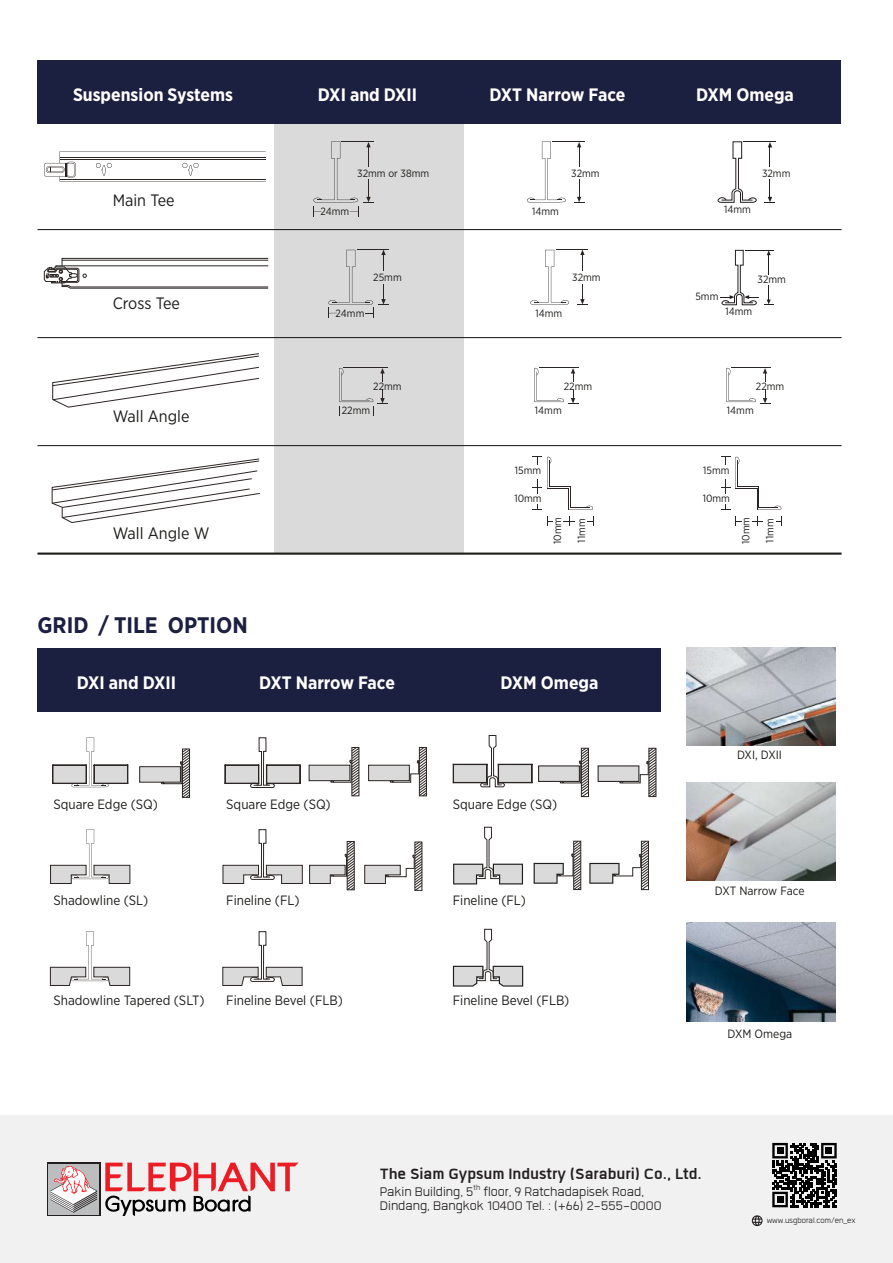
<style>
.page{position:relative;width:893px;height:1263px;background:#fff}
.page>*{position:absolute;margin:0;border:0;box-sizing:border-box;transform-origin:0 0}
.t1{font:700 22.5px "Gotham Narrow";color:#1c2040}
.t2{font:700 20.7px "Superstore";color:#231f20}
.t3{font:700 18px "Gotham Narrow";color:#fff}
.t4{font:17.25px/13.8px "Superstore";color:#231f20}
.t5{font:16.5px "Gotham Narrow";color:#1d1d1b}
.t6{font:13.5px "Gotham Narrow";color:#1d1d1b}
.t7{font:12px "Gotham Narrow";color:#1d1d1b}
.t8{font:10.5px "Gotham Narrow";color:#1d1d1b}
.t9{font:10.5px "Superstore";color:#231f20}
</style>
<div class="page">
<div style="left:0;top:1115px;width:893px;height:148px;background:#f1f1f2"></div>
<svg style="left:772px;top:1143px;width:65px;height:64px"></svg>
<div style="left:777px;top:1147px;width:6px;height:7px;background:#000"></div>
<div style="left:826px;top:1147px;width:6px;height:7px;background:#000"></div>
<div style="left:777px;top:1196px;width:6px;height:7px;background:#000"></div>
<svg style="left:752px;top:1215px;width:11px;height:11px"></svg>
<div style="left:47px;top:1162px;width:53px;height:54px;background:#231f20"></div>
<div style="left:48px;top:1164px;width:51px;height:51px;background:#bbbdbf"></div>
<svg style="left:50px;top:1166px;width:47px;height:47px"></svg>
<svg style="left:105px;top:1162px;width:194px;height:54px"></svg>
<svg style="left:44px;top:258px;width:225px;height:31px"></svg>
<svg style="left:52px;top:353px;width:207px;height:55px"></svg>
<svg style="left:44px;top:151px;width:222px;height:30px"></svg>
<div style="left:38px;top:60px;width:803px;height:64px;background:#1c2040"></div>
<div style="left:275px;top:124px;width:189px;height:430px;background:#dadada"></div>
<hr style="left:344px;top:367px;width:44px;height:1px;background:#2b2523">
<svg style="left:339px;top:368px;width:49px;height:48px"></svg>
<svg style="left:328px;top:250px;width:61px;height:68px"></svg>
<svg style="left:313px;top:142px;width:61px;height:75px"></svg>
<hr style="left:539px;top:367px;width:39px;height:1px;background:#2b2523">
<svg style="left:534px;top:368px;width:44px;height:36px"></svg>
<hr style="left:731px;top:367px;width:39px;height:1px;background:#2b2523">
<svg style="left:726px;top:368px;width:44px;height:36px"></svg>
<hr style="left:556px;top:250px;width:32px;height:1px;background:#2b2523">
<svg style="left:580px;top:250px;width:5px;height:21px"></svg>
<svg style="left:577px;top:284px;width:11px;height:21px"></svg>
<svg style="left:530px;top:250px;width:39px;height:55px"></svg>
<hr style="left:552px;top:142px;width:33px;height:1px;background:#2b2523">
<svg style="left:577px;top:142px;width:4px;height:24px"></svg>
<svg style="left:574px;top:179px;width:11px;height:24px"></svg>
<svg style="left:527px;top:142px;width:39px;height:60px"></svg>
<hr style="left:37px;top:229px;width:804px;height:1px;background:#1d1d1b">
<hr style="left:37px;top:337px;width:804px;height:1px;background:#1d1d1b">
<hr style="left:37px;top:445px;width:804px;height:1px;background:#1d1d1b">
<hr style="left:37px;top:552px;width:804px;height:3px;background:#1d1d1b">
<div style="left:309px;top:765px;width:41px;height:16px;background:#dadada;border:1px solid #2b2523"></div>
<svg style="left:330px;top:747px;width:29px;height:49px"></svg>
<div style="left:368px;top:765px;width:42px;height:16px;background:#dadada;border:1px solid #2b2523"></div>
<svg style="left:390px;top:747px;width:37px;height:49px"></svg>
<svg style="left:309px;top:841px;width:45px;height:49px"></svg>
<svg style="left:364px;top:842px;width:58px;height:49px"></svg>
<div style="left:37px;top:648px;width:624px;height:64px;background:#1c2040"></div>
<svg style="left:547px;top:516px;width:6px;height:10px"></svg>
<svg style="left:564px;top:516px;width:11px;height:10px"></svg>
<svg style="left:588px;top:516px;width:6px;height:10px"></svg>
<svg style="left:532px;top:456px;width:61px;height:54px"></svg>
<svg style="left:735px;top:516px;width:7px;height:10px"></svg>
<svg style="left:752px;top:516px;width:11px;height:10px"></svg>
<svg style="left:776px;top:516px;width:6px;height:10px"></svg>
<svg style="left:721px;top:456px;width:60px;height:54px"></svg>
<svg style="left:51px;top:458px;width:209px;height:65px"></svg>
<div style="left:139px;top:766px;width:42px;height:17px;background:#dadada;border:1px solid #2b2523"></div>
<svg style="left:161px;top:749px;width:29px;height:48px"></svg>
<svg style="left:52px;top:737px;width:76px;height:50px"></svg>
<svg style="left:50px;top:829px;width:81px;height:55px"></svg>
<svg style="left:50px;top:931px;width:81px;height:55px"></svg>
<div style="left:538px;top:765px;width:42px;height:17px;background:#dadada;border:1px solid #2b2523"></div>
<svg style="left:560px;top:748px;width:29px;height:49px"></svg>
<div style="left:598px;top:765px;width:41px;height:17px;background:#dadada;border:1px solid #2b2523"></div>
<svg style="left:619px;top:748px;width:37px;height:49px"></svg>
<svg style="left:453px;top:735px;width:79px;height:52px"></svg>
<svg style="left:225px;top:737px;width:76px;height:51px"></svg>
<svg style="left:222px;top:829px;width:81px;height:55px"></svg>
<svg style="left:222px;top:931px;width:81px;height:55px"></svg>
<svg style="left:453px;top:827px;width:70px;height:58px"></svg>
<svg style="left:533px;top:841px;width:48px;height:49px"></svg>
<svg style="left:589px;top:841px;width:60px;height:49px"></svg>
<svg style="left:452px;top:929px;width:72px;height:58px"></svg>
<hr style="left:743px;top:142px;width:32px;height:1px;background:#231f20">
<svg style="left:768px;top:142px;width:4px;height:25px"></svg>
<svg style="left:764px;top:179px;width:11px;height:24px"></svg>
<svg style="left:718px;top:141px;width:39px;height:62px"></svg>
<svg style="left:720px;top:250px;width:54px;height:55px"></svg>
<img style="left:686px;top:647px;width:150px;height:98px">
<img style="left:686px;top:783px;width:150px;height:98px">
<img style="left:686px;top:923px;width:150px;height:99px">
<h3 class="t3" style="left:73px;top:83px;width:162px">Suspension Systems</h3>
<h3 class="t3" style="left:318px;top:83px;width:101px">DXI and DXII</h3>
<h3 class="t3" style="left:490px;top:83px;width:137px">DXT Narrow Face</h3>
<h3 class="t3" style="left:696px;top:83px;width:99px">DXM Omega</h3>
<p class="t5" style="left:113px;top:190px;width:63px">Main Tee</p>
<p class="t5" style="left:113px;top:293px;width:69px">Cross Tee</p>
<p class="t5" style="left:113px;top:406px;width:78px">Wall Angle</p>
<p class="t5" style="left:113px;top:523px;width:98px">Wall Angle W</p>
<p class="t8" style="left:357px;top:166px;width:74px">32mm or 38mm</p>
<p class="t8" style="left:571px;top:166px;width:30px">32mm</p>
<p class="t8" style="left:321px;top:204px;width:30px">24mm</p>
<p class="t8" style="left:532px;top:204px;width:28px">14mm</p>
<p class="t8" style="left:373px;top:271px;width:30px">25mm</p>
<p class="t8" style="left:572px;top:271px;width:30px">32mm</p>
<p class="t8" style="left:336px;top:306px;width:30px">24mm</p>
<p class="t8" style="left:535px;top:306px;width:28px">14mm</p>
<p class="t8" style="left:373px;top:380px;width:30px">22mm</p>
<p class="t8" style="left:564px;top:380px;width:30px">22mm</p>
<p class="t8" style="left:342px;top:404px;width:30px">22mm</p>
<p class="t8" style="left:535px;top:404px;width:28px">14mm</p>
<p class="t8" style="left:515px;top:464px;width:28px">15mm</p>
<p class="t8" style="left:514px;top:491px;width:29px">10mm</p>
<p class="t8" style="left:551px;top:544px;width:29px;rotate:-90deg">10mm</p>
<p class="t8" style="left:575px;top:543px;width:26px;rotate:-90deg">11mm</p>
<h1 class="t1" style="left:38px;top:611px;width:212px">GRID / TILE OPTION</h1>
<h3 class="t3" style="left:77px;top:671px;width:101px">DXI and DXII</h3>
<h3 class="t3" style="left:259px;top:671px;width:137px">DXT Narrow Face</h3>
<h3 class="t3" style="left:501px;top:671px;width:99px">DXM Omega</h3>
<p class="t6" style="left:53px;top:796px;width:106px">Square Edge (SQ)</p>
<p class="t6" style="left:226px;top:796px;width:106px">Square Edge (SQ)</p>
<p class="t6" style="left:453px;top:796px;width:106px">Square Edge (SQ)</p>
<p class="t6" style="left:53px;top:892px;width:96px">Shadowline (SL)</p>
<p class="t6" style="left:226px;top:892px;width:75px">Fineline (FL)</p>
<p class="t6" style="left:453px;top:892px;width:75px">Fineline (FL)</p>
<p class="t6" style="left:53px;top:991px;width:153px">Shadowline Tapered (SLT)</p>
<p class="t6" style="left:226px;top:991px;width:118px">Fineline Bevel (FLB)</p>
<p class="t6" style="left:453px;top:991px;width:118px">Fineline Bevel (FLB)</p>
<p class="t8" style="left:724px;top:203px;width:28px">14mm</p>
<p class="t8" style="left:762px;top:167px;width:30px">32mm</p>
<p class="t8" style="left:695px;top:289px;width:24px">5mm</p>
<p class="t8" style="left:757px;top:273px;width:30px">32mm</p>
<p class="t8" style="left:725px;top:305px;width:28px">14mm</p>
<p class="t8" style="left:756px;top:380px;width:30px">22mm</p>
<p class="t8" style="left:727px;top:404px;width:28px">14mm</p>
<p class="t8" style="left:703px;top:464px;width:28px">15mm</p>
<p class="t8" style="left:703px;top:491px;width:29px">10mm</p>
<p class="t8" style="left:739px;top:544px;width:29px;rotate:-90deg">10mm</p>
<p class="t8" style="left:763px;top:543px;width:26px;rotate:-90deg">11mm</p>
<p class="t7" style="left:737px;top:747px;width:46px">DXI, DXII</p>
<p class="t7" style="left:715px;top:884px;width:91px">DXT Narrow Face</p>
<p class="t7" style="left:728px;top:1027px;width:66px">DXM Omega</p>
<h2 class="t2" style="left:380px;top:1162px;width:323px">The Siam Gypsum Industry (Saraburi) Co., Ltd.</h2>
<p class="t4" style="left:380px;top:1186px;width:283px">Pakin Building, 5<sup>th</sup> floor, 9 Ratchadapisek Road,<br>Dindang, Bangkok 10400 Tel. : (+66) 2-555-0000</p>
<p class="t9" style="left:767px;top:1215px;width:91px">www.usgboral.com/en_ex</p>
</div>
